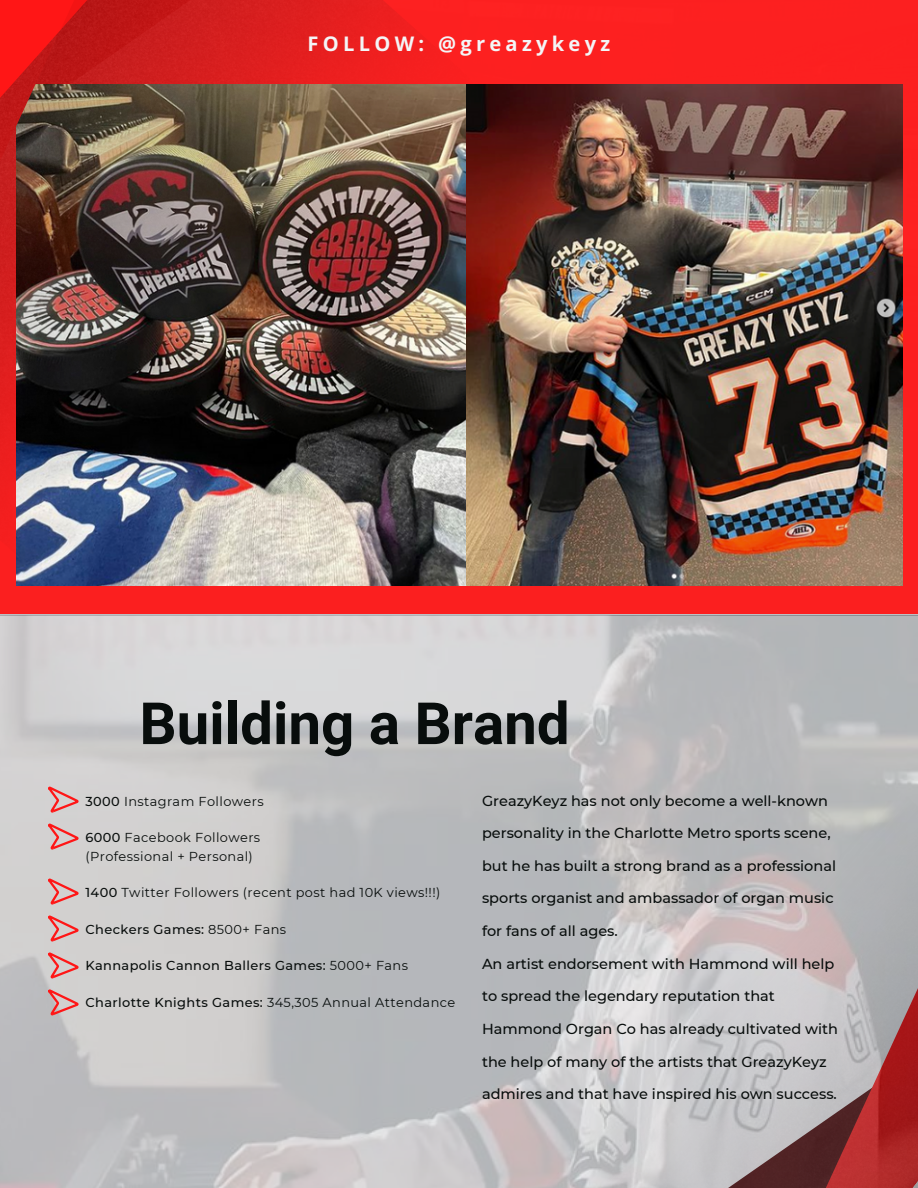
<style>
.page{position:relative;width:918px;height:1188px;background:#fff}
.page>*{position:absolute;margin:0;border:0;box-sizing:border-box;transform-origin:0 0}
.t1{font:700 58.2px "Roboto";color:#080d0c}
.t2{font:700 20.1px "Open Sans";letter-spacing:.215em;color:#f4f5f7}
.t3{font:500 14.55px "Montserrat";color:#080d0c}
.t4{font:12.9px/18.3px "Montserrat";letter-spacing:.03em;color:#080d0c}
.t5{font:500 12.9px "Montserrat";letter-spacing:.03em;color:#080d0c}
.s1{font-weight:500}
.s2{font-weight:400}
</style>
<div class="page">
<svg style="left:701px;top:726px;width:217px;height:40px;fill:#bcbbbb"></svg>
<div style="left:0;top:0;width:918px;height:614px;background:#fc2020"></div>
<img style="left:499px;top:84px;width:404px;height:502px">
<img style="left:436px;top:766px;width:482px;height:422px">
<img style="left:0;top:0;width:499px;height:586px">
<svg style="left:48px;top:786px;width:31px;height:27px"></svg>
<svg style="left:48px;top:823px;width:31px;height:27px"></svg>
<svg style="left:48px;top:878px;width:31px;height:27px"></svg>
<svg style="left:48px;top:915px;width:31px;height:27px"></svg>
<svg style="left:48px;top:952px;width:31px;height:27px"></svg>
<svg style="left:48px;top:989px;width:31px;height:27px"></svg>
<h2 class="t2" style="left:308px;top:30px;width:304px">FOLLOW: @greazykeyz</h2>
<h1 class="t1" style="left:139px;top:690px;width:432px">Building a Brand</h1>
<p class="t3" style="left:482px;top:791px;width:348px">GreazyKeyz has not only become a well-known</p>
<p class="t3" style="left:482px;top:824px;width:350px">personality in the Charlotte Metro sports scene,</p>
<p class="t3" style="left:482px;top:857px;width:356px">but he has built a strong brand as a professional</p>
<p class="t3" style="left:482px;top:889px;width:353px">sports organist and ambassador of organ music</p>
<p class="t3" style="left:482px;top:922px;width:137px">for fans of all ages.</p>
<p class="t3" style="left:482px;top:955px;width:354px">An artist endorsement with Hammond will help</p>
<p class="t3" style="left:482px;top:987px;width:294px">to spread the legendary reputation that</p>
<p class="t3" style="left:482px;top:1020px;width:358px">Hammond Organ Co has already cultivated with</p>
<p class="t3" style="left:482px;top:1052px;width:346px">the help of many of the artists that GreazyKeyz</p>
<p class="t3" style="left:482px;top:1085px;width:356px">admires and that have inspired his own success.</p>
<p class="t4" style="left:85px;top:792px;width:180px"><span class="s1">3000</span> Instagram Followers</p>
<p class="t4" style="left:85px;top:828px;width:176px"><span class="s1">6000</span> Facebook Followers (Professional + Personal)</p>
<p class="t4" style="left:85px;top:883px;width:356px"><span class="s1">1400</span> Twitter Followers (recent post had 10K views!!!)</p>
<p class="t5" style="left:85px;top:921px;width:202px">Checkers Games: <span class="s2">8500+ Fans</span></p>
<p class="t5" style="left:85px;top:958px;width:324px">Kannapolis Cannon Ballers Games: <span class="s2">5000+ Fans</span></p>
<p class="t4" style="left:85px;top:993px;width:371px"><span class="s1">Charlotte Knights Games:</span> 345,305 Annual Attendance</p>
</div>
